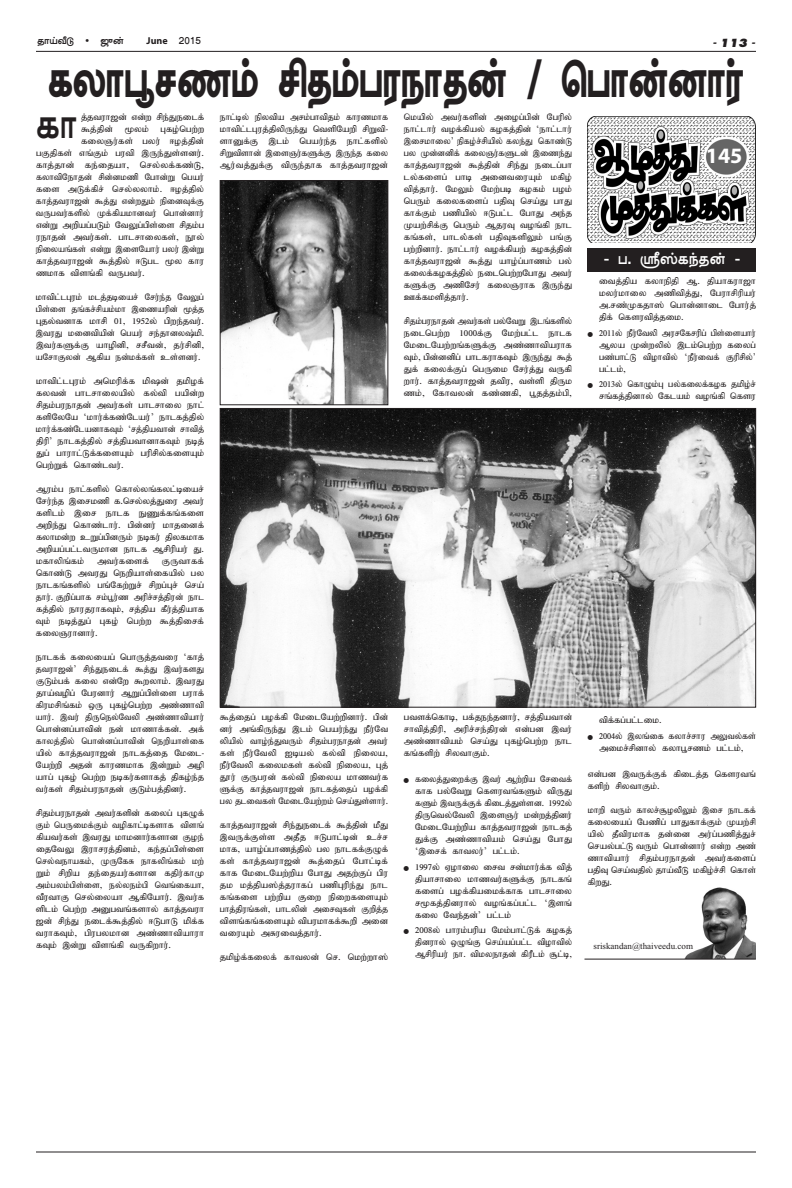
<style>
.page{position:relative;width:792px;height:1188px;background:#fff}
.page>*{position:absolute;margin:0;border:0;box-sizing:border-box;transform-origin:0 0}
.t1{font:55px "Tamillead";color:#231f20;scale:.85 1}
.t2{font:42px "Torontoveedu";color:#231f20;scale:.77 1}
.t3{font:700 22px "Myriad";color:#fff}
.t4{font:16px "Torontoveedu";color:#fff;scale:.92 1}
.t5{font:italic 800 11px "Futura";color:#231f20}
.t6{font:10px/12px "Veedunews";color:#231f20;text-align:justify}
.t7{font:10px/12px "Veedunews";color:#231f20;text-align:justify;scale:.94 1}
.t8{font:10px "Veedunews";color:#231f20;scale:.95 1}
.t9{font:10px "Torontoveedu";color:#231f20}
.t10{font:700 10px "Myriad";color:#231f20}
.t11{font:9px "Times New Roman";color:#231f20}
.s1{font-family:"Torontoveedu";font-weight:400}
.s2{font-size:12px}
.s3{font-family:"Myriad";font-weight:700}
.s4{font-family:"Times New Roman"}
.s5{font-size:17px}
</style>
<div class="page">
<hr style="left:36px;top:51px;width:720px;height:1px;background:#231f20">
<hr style="left:36px;top:1152px;width:720px;height:1px;background:#231f20">
<div style="left:588px;top:248px;width:168px;height:24px;background:#231f20"></div>
<img style="left:684px;top:887px;width:72px;height:72px">
<hr style="left:584px;top:959px;width:172px;height:1px;background:#231f20">
<img style="left:222px;top:410px;width:532px;height:295px">
<div style="left:220px;top:408px;width:536px;height:299px;border:1px solid #231f20"></div>
<img style="left:587px;top:116px;width:169px;height:127px">
<img style="left:222px;top:182px;width:164px;height:221px">
<div style="left:220px;top:180px;width:168px;height:225px;border:1px solid #231f20"></div>
<p class="t9" style="left:37px;top:35px;width:88px">jha;tPL • [{d;</p>
<p class="t10" style="left:147px;top:37px;width:56px">June <span class="s1">2015</span></p>
<p class="t5" style="left:712px;top:38px;width:44px"><span class="s2">-</span> 113 <span class="s2">-</span></p>
<h1 class="t1" style="left:48px;top:46px;width:820px">FYHG+RZK; RPJK;GUEHJD; <span class="s3">/</span> NGHD;DHU;</h1>
<h2 class="t2" style="left:36px;top:99px;width:55px">fh</h2>
<p class="t6" style="left:81px;top:111px;width:125px">JJ; TUH[D; VDW; RPEJ; EILF;</p>
<p class="t6" style="left:81px;top:123px;width:125px">$J;JPD; %YK; GFO;NGW;W</p>
<p class="t6" style="left:81px;top:135px;width:125px">FIYQU;FS; GYU; &lt;OJ;JPD;</p>
<p class="t6" style="left:36px;top:147px;width:170px">GFJPFS; VQ;FK; GUTP ,UE;JS;SDU;.</p>
<p class="t6" style="left:36px;top:159px;width:170px">FHJ;JHD; FE;IJAH&gt; NRY;YF;FZ;L&gt;</p>
<p class="t8" style="left:36px;top:171px;width:178px">FYHTPNEHJD; RPD;DKZP NGHD;W NGAU;</p>
<p class="t6" style="left:36px;top:183px;width:170px">FIS MLF;FPR; NRY;YYHK;. &lt;OJ;JPY;</p>
<p class="t7" style="left:36px;top:195px;width:180px">FHJ;JTUH[D; $J;J VD;WJK; EPIDTF;F</p>
<p class="t7" style="left:36px;top:207px;width:180px">TUGTU;FSPY; KF;FPAKHDTU; NGHD;DHU;</p>
<p class="t6" style="left:36px;top:219px;width:170px">VDW; MWPAGG; LK; NTYGG; PSI; S RPJKG;</p>
<p class="t6" style="left:36px;top:231px;width:170px">UEHJD; MTU;FS;. GHLRHIYFS;&gt; E}Y;</p>
<p class="t7" style="left:36px;top:243px;width:180px">EPIYAQF; S; VDW; ,ISNAHU; GYU; ,DW;</p>
<p class="t6" style="left:36px;top:255px;width:170px">FHJ;JTUH[D; $J;JPY; &lt;LGL %Y FHU</p>
<p class="t6" style="left:36px;top:267px;width:110px">ZKHF TPSQ;FP TUGTU;.</p>
<p class="t7" style="left:36px;top:291px;width:180px">KHTPL;LGUK; KLJ;JBIAR; NRU;E;J NTYG; GPS;IS JQ;FR;RPAK;KH ,IZAUPD; %J;J GJY;TDHF KHRP 01&gt; 1952Y; GPWE;JTU;. ,TUJ KIDTPAPD; NGAU; RE;JHDY\;KP. ,TU;FSF;F AHOPDP&gt; RRPTD;&gt; JU;RPDP&gt; ANRHFYD; MFPA ED;KF;FS; CS;SDU;.</p>
<p class="t6" style="left:36px;top:375px;width:170px">KHTPL;LGUK; MNKUPF;F KP\D; JKPOF; FYTD; GHLRHIYAPY; FY;TP GAPD;W RPJK;GUEHJD; MTU;FS; GHLRHIY EHL; FSPNYNA <span class="s4">‘</span>KHU;F;FZ;NLAU;<span class="s4">’</span> EHLFJ;JPY; KHU;F;FZ;NLADHFTK; <span class="s4">‘</span>RJ;JPATHD; RHTPJ; JPUP<span class="s4">’</span> EHLFJ;JPY; RJ;JPATHDHFTK; EBJ; JG; GHUHL;LF;FISAK; GUPRPY;FISAK; NGW;WF; NFHZ;LTU;.</p>
<p class="t6" style="left:36px;top:483px;width:170px">MUK;G EHL;FSPY; NFHY;YQ;FYL;BIAR; NRUE; J; ,IRKZP F.NRYY; JJ; IU MTU; FSPLK; ,IR EHLF EZF;FQ;FIS MWPE;J NFHZ;LHU;. GPD;DU; KHJIDF; FYHKDW; CWGG; PDUK; EBFU; JPYFKHF MWPAG;GL;LTUKHD EHLF MRPUPAU; J.<br>KFHYPQ;FK;</p>
<p class="t7" style="left:220px;top:111px;width:180px">EHL;BY; EPYTPA MRK;GHTPJK; FHUZKHF KHTPL;LGUJ;JPYPUE;J NTSPNAWP RPWTP-SHDF;F ,LK; NGAU;E;J EHL;FSPY; RPWTPSHD; ,ISQUF; SFF; ,UEJ; FIY MU;TJ;JF;F TPUE;JHF FHJ;JTUH[D;</p>
<p class="t6" style="left:404px;top:111px;width:170px">NKAPY; MTU;FSPD; MIOG;GPD; NGUPY; EHL;LHU; TOF;FPAY; FOFJ;JPD; <span class="s4">‘</span>EHL;LHU; ,IRKHIY<span class="s4">’</span> EPFO;R;RPAPY; FYE;J NFHZ;L GY KDD; DPF; FIYQUF; SLD; ,IZEJ; FHJ;JTUH[D; $J;JPD; RPE;J EILG;GH LY;FISG; GHB MIDTIUAK; KFPO; TPJ;JHU;. NKYK; NKW;GB FOFK; GOK; NGUK; FIYFISG; GJPT NRA;J GHJ FHF;FK; GZPAPY; &lt;LGL;L NGHJ ME;J KAW;RPF;F NGUK; MJUT TOQ;FP EHL FQ;FS;&gt; GHLY;FS; GJPTFSPYK; GQ;F GWW; PDHU.; EHLL; HU; TOFF; PAW; FOFJJ; PD; FHJ;JTUH[D; $J;J AHO;G;GHZK; GY; FIYFF; OFJJ; PY; EILNGWW; NGHJ MTU; FSF;F MZPNRU; FIYQUHF ,UE;J CF;FKSPJ;JHU;.</p>
<p class="t7" style="left:404px;top:315px;width:180px">RPJKG; UEHJD; MTUF; S; GYN; TW ,LQF; SPY; EILNGW;W 1000F;F NKW;GL;L EHLF NKILNAW;WQ;FSF;F MZ;ZHTPAUHF TK&gt;; GPDD; DPG; GHLFUHFTK; ,UEJ;</p>
<h3 class="t3" style="left:706px;top:148px;width:38px">145</h3>
<h3 class="t4" style="left:603px;top:249px;width:151px"><span class="s5">-</span> g. =];fe;jd; <span class="s5">-</span></h3>
<p class="t6" style="left:599px;top:275px;width:158px">ITJ;JPA FYHEPJP M. JPAHFUH[H KYU;KHIY MZPTPJ;J&gt; NGUHRPUPAU; M.RZ;KFJH]; NGHD;DHIL NGHU;J; JPF; NFSUTPJ;JIK.</p>
<p class="t7" style="left:599px;top:326px;width:169px;text-indent:-11px">■ 2011Y; EUP N; TYP MURNFRUPG; GPSI; SAHU; MYA KD;WYPY; ,LK;NGW;W FIYG; GZ;GHL;L TPOHTPY; <span class="s4">‘</span>EPU;ITF; FUPRPY;<span class="s4">’ </span>GL;LK;&gt;</p>
<p class="t7" style="left:588px;top:378px;width:180px;text-align:right">■ 2013Y; NFHOK;G GY;FIYF;FOF JKPO;R;<br>RQ;FJ;JPDHY; NFLAK; TOQ;FP NFSU</p>
<p class="t6" style="left:404px;top:351px;width:170px;text-indent:153px">$J; JF; FIYF;FG; NGUIK NRU;J;J TUFP WHU;. FHJ;JTUH[D; JTPU&gt; TS;SP JPUK ZK;&gt; NFHTYD; FZ;ZFP&gt; G+JJ;JK;GP&gt;</p>
<p class="t6" style="left:36px;top:555px;width:170px;text-indent:126px">FUTHFF; NFHZ;L MTUJ NEWPAHS;IFAPY; GY EHLFQ;FSPY; GQ;NFW;WR; RPWG;GR; NRA; JHU;. FWPG;GHF RK;G+U;Z MUPR;RJ;JPUD; EHL FJ;JPY; EHUJUHFTK;&gt; RJ;JPA FPU;J;JPAHF TK; EBJ;JG; GFO; NGW;W $J;JPIRF; FIYQUHDHU;.</p>
<p class="t6" style="left:36px;top:651px;width:170px">EHLFF; FIYIAG; NGHUJ;JTIU <span class="s4">‘</span>FHJ; JTUH[D;<span class="s4">’</span> RPE;JEILF; $J;J ,TU;FSJ FLK;GF; FIY VD;NW $WYHK;. ,TUJ JHA;TOPG; NGUDHU; MWG;GPS;IS GUHF; FPUKRPQ;FK; XU GFO;NGW;W MZ;ZHTP AHU;. ,TU; JPUNEY;NTYP MZ;ZHTPAHU; NGHD;DG;GHTPD; ED; KHZHF;FD;. MF; FHYJ;JPY; NGHD;DG;GHTPD; NEWPAHS;IF APY; FHJ;JTUH[D; EHLFJ;IJ NKIL-NAW;WP MJD; FHUZKHF ,D;WK; MOP AHG; GFO; NGW;W EBFU;FSHFJ; JPFO;E;J TU;FS; RPJK;GUEHJD; FLK;GJ;JPDU;.</p>
<p class="t6" style="left:36px;top:807px;width:170px">RPJKG; UEHJD; MTUF; SPD; FIYG; GFOF; FK; NGUIKF;FK; TOPFHL;BFSHF TPSQ; FPATUF; S; ,TUJ KHKDHUF; SHD FOE; IJNTY ,UHRUJ;JPDK;&gt; FE;JG;GPS;IS NRY;TEHAFK;&gt; KUNFR EHFYPQ;FK; KW; WK; RPWPA JE;IJAU;FSHD FJPU;FHK MK;GYK;GPS;IS&gt; EY;YEK;GP NTQ;IFAH&gt; TPUTHF NRY;IYAH MFPNAHU;. ,TU;F SPLK; NGWW; MDGTQF; SHY; FHJJ; TUH [D; RPE;J EILF;$J;JPY; &lt;LGHL KPF;F TUHFTK;&gt; GPUGYKHD MZ;ZHTPAHUH FTK; ,D;W TPSQ;FP TUFPWHU;.</p>
<p class="t6" style="left:97px;top:555px;width:54px">MTU;FISF;</p>
<p class="t6" style="left:220px;top:711px;width:170px">$J;IJG; GOF;FP NKILNAW;WPDHU;. GPD; DU; MQ;FPUE;J ,LK; NGAU;E;J EPU;NT YPAPY; THO;E;JTUK; RPJK;GUEHJD; MTU; FS; EPU;NTYP IBAY; FY;TP EPIYA&gt; EPU;NTYP FIYKFS; FY;TP EPIYA&gt; GJ; J}U; FUGUD; FY;TP EPIYA KHZTU;F SF;F FHJ;JTUH[D; EHLFJ;IJG; GOF;FP GY JLITFS; NKILNAWW; K; NRAJ; SS; HU.;</p>
<p class="t6" style="left:220px;top:819px;width:170px">FHJ;JTUH[D; RPE;JEILF; $J;JPD; KPJ ,TUF;FS;S MJPJ &lt;LGHL;BD; CR;R KHF&gt; AHOG; G; HZJJ; PY; GY EHLFFF; OF; FS; FHJ;JTUH[D; $J;IJG; NGHL;BF; FHF NKILNAW;WPA NGHJ MJW;FG; GPU JK KJ;JPA];J;JUHFG; GZPGUPE;J EHL FQ;FIS GW;WPA FIW EPIWFISAK; GHJ;JPUQ;FS;&gt; GHLYPD; MIRTFS; FWPJ;J TPSQF; QF; ISAK; TPGUKHFF$; WP MID TIUAK; MRUITJ;JHU;.</p>
<p class="t6" style="left:220px;top:951px;width:170px">JKPO;F;FIYF; FHTYD; NR. NKW;WH];</p>
<p class="t6" style="left:404px;top:711px;width:170px">GTSFN; FHB&gt; GFJ; EEJ; DHU&gt;; RJJ; PATHD; RHTPJ;JPUP&gt; MUPR;RE;JPUD; VD;GD ,TU; MZ;ZHTPAK; NRA;J GFO;NGW;W EHL FQ;FSPW; RPYTHFK;.</p>
<p class="t7" style="left:415px;top:772px;width:169px;text-indent:-11px">■ FIYJ;JIWF;F ,TU; MW;WPA NRITF; FHF GY;NTW NFSUTQ;FSK; TPUJ FSK; ,TUFF; F; FPILJJ; SS; D. 1992Y; JPUNTY;NTYP ,ISQU; KD;WJ;JPDU; NKILNAWW; PA FHJJ; TUH[D; EHLFJ; JF;F MZ;ZHTPAK; NRA;J NGHJ <span class="s4">‘</span>,IRF; FHTYU;<span class="s4">’</span> GL;LK;.</p>
<p class="t6" style="left:415px;top:860px;width:159px;text-indent:-11px">■ 1997Y; VOHIY IRT RDK; HUF; F; TPJ; JPAHRHIY KHZTU;FSF;F EHLFQ; FISG; GOF;FPAIKF;FHF GHLRHIY R%FJ;JPDUHY; TOQ;FG;GL;L <span class="s4">‘</span>,SQ; FIY NTE;JD;<span class="s4">’</span> GL;LK;</p>
<p class="t6" style="left:415px;top:924px;width:158px;text-indent:-11px">■ 2008Y; GHUK;GUPA NKK;GHL;LF; FOFJ; JPDUHY; XOQ;F NRA;AG;GL;L TPOHTPY; MRPUPAU; EH. TPKYEHJD; FPUPLK; #L;B&gt;</p>
<p class="t6" style="left:599px;top:714px;width:64px">TPF;FG;GL;LIK.</p>
<p class="t7" style="left:588px;top:729px;width:180px;text-align:center">■ 2004Y; ,YQ;IF FYHR;RHU MYTY;FS;<br>MIKR;RPDHY; FYHG+RZK; GL;LK;&gt;</p>
<p class="t6" style="left:588px;top:768px;width:170px">VD;GD ,TUF;FF; FPILJ;J NFSUTQ;<br>FSPW; RPYTHFK;.</p>
<p class="t7" style="left:588px;top:804px;width:180px">KHWP TUK; FHYR;#OYPYK; ,IR EHLFF; FIYIAG; NGZPG; GHJFHF;FK; KAW;RP APY; JPTPUKHF JD;ID MU;G;GZPJ;JR; NRAYG; LL; TUK; NGHDD; HU; VDW; MZ; ZHTPAHU; RPJK;GUEHJD; MTU;FISG; GJPT NRAT; JPY; JHAT; LP KFPOR; R; P NFHS; FPWJ.</p>
<p class="t11" style="left:594px;top:941px;width:101px">sriskandan@thaiveedu.com</p>
</div>
